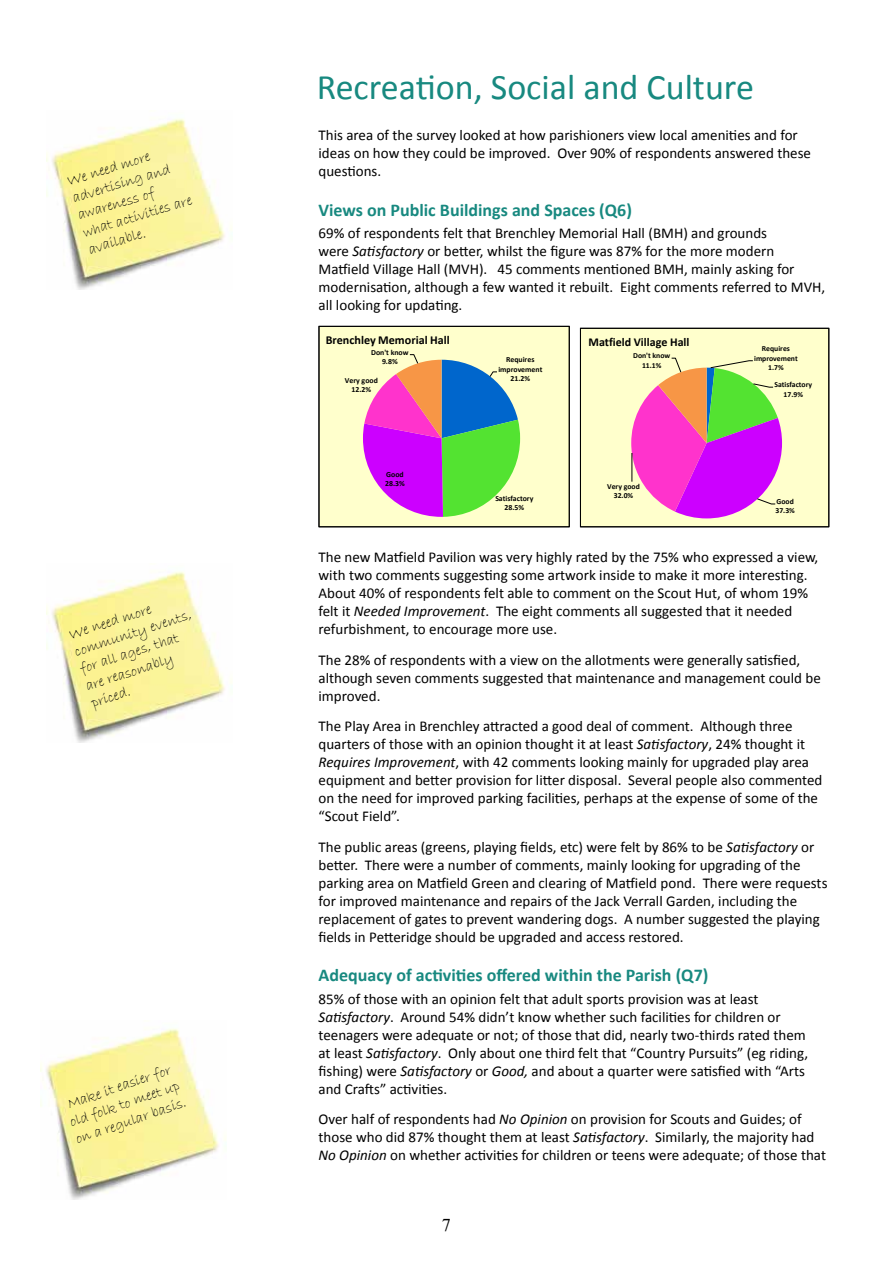
<style>
.page{position:relative;width:893px;height:1263px;background:#fff}
.page>*{position:absolute;margin:0;border:0;box-sizing:border-box;transform-origin:0 0}
.t1{font:36px "Calibri";color:#188980}
.t2{font:700 18px "Calibri";color:#188980}
.t3{font:18px "Times New Roman";color:#000}
.t4{font:15px/18px "Calibri";color:#000}
.t5{font:15px/18px "Bradley Hand ITC";color:#000}
.t6{font:700 12.15px "Calibri";color:#000}
.t7{font:700 12px "Calibri";color:#000}
.t8{font:700 7.8px/9.6px "Calibri";color:#000;text-align:center}
.t9{font:700 7.65px/9.4px "Calibri";color:#000;text-align:center}
.s1{font-style:italic}
</style>
<div class="page">
<img style="left:47px;top:571px;width:185px;height:172px">
<img style="left:40px;top:1028px;width:186px;height:171px">
<img style="left:47px;top:118px;width:185px;height:172px">
<div style="left:319px;top:326px;width:250px;height:201px;background:#ffc"></div>
<svg style="left:363px;top:354px;width:157px;height:163px"></svg>
<div style="left:319px;top:326px;width:251px;height:201px;border:1px solid #000"></div>
<div style="left:580px;top:328px;width:249px;height:199px;background:#ffc"></div>
<svg style="left:631px;top:358px;width:151px;height:160px"></svg>
<div style="left:580px;top:328px;width:249px;height:199px;border:1px solid #000"></div>
<p class="t5" style="left:65px;top:173px;width:114px;rotate:-17deg">We need more advertising and awareness of what activities are available.</p>
<p class="t5" style="left:67px;top:626px;width:123px;rotate:-18deg">We need more community events, for all ages, that are reasonably priced.</p>
<p class="t5" style="left:62px;top:1097px;width:117px;rotate:-19deg">Make it easier for old folk to meet up on a regular basis.</p>
<h1 class="t1" style="left:317px;top:62px;width:439px">Recreation, Social and Culture</h1>
<p class="t4" style="left:319px;top:126px;width:494px">This area of the survey looked at how parishioners view local amenities and for ideas on how they could be improved. Over 90% of respondents answered these questions.</p>
<p class="t2" style="left:319px;top:197px;width:315px">Views on Public Buildings and Spaces (Q6)</p>
<p class="t4" style="left:319px;top:223px;width:508px">69% of respondents felt that Brenchley Memorial Hall (BMH) and grounds<br>were <span class="s1">Satisfactory</span> or better, whilst the figure was 87% for the more modern Matfield Village Hall (MVH). 45 comments mentioned BMH, mainly asking for modernisation, although a few wanted it rebuilt. Eight comments referred to MVH, all looking for updating.</p>
<p class="t6" style="left:326px;top:331px;width:126px">Brenchley Memorial Hall</p>
<p class="t8" style="left:371px;top:347px;width:39px">Don't know<br>9.8%</p>
<p class="t8" style="left:345px;top:375px;width:34px">Very good<br>12.2%</p>
<p class="t8" style="left:385px;top:469px;width:21px;text-align:left">Good<br>28.3%</p>
<p class="t8" style="left:498px;top:355px;width:46px">Requires improvement<br>21.2%</p>
<p class="t8" style="left:495px;top:493px;width:40px">Satisfactory<br>28.5%</p>
<p class="t7" style="left:588px;top:333px;width:103px">Matfield Village Hall</p>
<p class="t9" style="left:633px;top:351px;width:38px">Don't know<br>11.1%</p>
<p class="t9" style="left:607px;top:481px;width:34px">Very good<br>32.0%</p>
<p class="t9" style="left:754px;top:344px;width:45px">Requires improvement<br>1.7%</p>
<p class="t9" style="left:774px;top:380px;width:39px">Satisfactory<br>17.9%</p>
<p class="t9" style="left:775px;top:496px;width:21px;text-align:left">Good<br>37.3%</p>
<p class="t4" style="left:319px;top:547px;width:501px">The new Matfield Pavilion was very highly rated by the 75% who expressed a view, with two comments suggesting some artwork inside to make it more interesting.<br>About 40% of respondents felt able to comment on the Scout Hut, of whom 19% felt it <span class="s1">Needed Improvement</span>. The eight comments all suggested that it needed refurbishment, to encourage more use.</p>
<p class="t4" style="left:319px;top:650px;width:504px">The 28% of respondents with a view on the allotments were generally satisfied, although seven comments suggested that maintenance and management could be improved.</p>
<p class="t4" style="left:319px;top:717px;width:505px">The Play Area in Brenchley attracted a good deal of comment. Although three quarters of those with an opinion thought it at least <span class="s1">Satisfactory</span>, 24% thought it <span class="s1">Requires Improvement</span>, with 42 comments looking mainly for upgraded play area equipment and better provision for litter disposal. Several people also commented on the need for improved parking facilities, perhaps at the expense of some of the “Scout Field”.</p>
<p class="t4" style="left:319px;top:838px;width:510px">The public areas (greens, playing fields, etc) were felt by 86% to be <span class="s1">Satisfactory</span> or better. There were a number of comments, mainly looking for upgrading of the parking area on Matfield Green and clearing of Matfield pond. There were requests for improved maintenance and repairs of the Jack Verrall Garden, including the replacement of gates to prevent wandering dogs. A number suggested the playing fields in Petteridge should be upgraded and access restored.</p>
<p class="t2" style="left:319px;top:963px;width:391px">Adequacy of activities offered within the Parish (Q7)</p>
<p class="t4" style="left:319px;top:989px;width:491px">85% of those with an opinion felt that adult sports provision was at least <span class="s1">Satisfactory</span>. Around 54% didn’t know whether such facilities for children or teenagers were adequate or not; of those that did, nearly two-thirds rated them at least <span class="s1">Satisfactory</span>. Only about one third felt that “Country Pursuits” (eg riding, fishing) were <span class="s1">Satisfactory</span> or <span class="s1">Good,</span> and about a quarter were satisfied with “Arts and Crafts” activities.</p>
<p class="t4" style="left:319px;top:1110px;width:509px">Over half of respondents had <span class="s1">No Opinion</span> on provision for Scouts and Guides; of those who did 87% thought them at least <span class="s1">Satisfactory</span>. Similarly, the majority had<br><span class="s1">No Opinion</span> on whether activities for children or teens were adequate; of those that</p>
<p class="t3" style="left:442px;top:1212px;width:10px">7</p>
</div>
